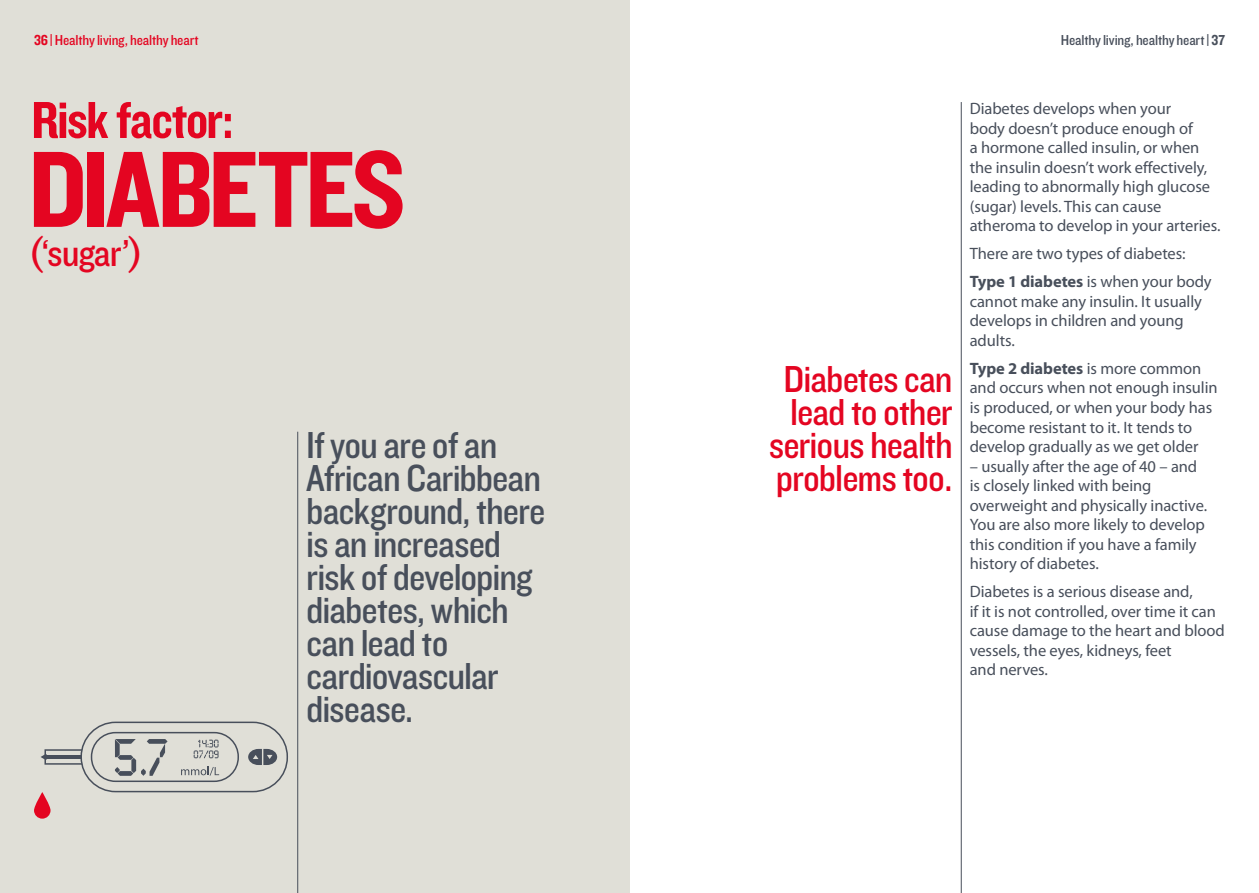
<style>
.page{position:relative;width:1259px;height:893px;background:#fff}
.page>*{position:absolute;margin:0;border:0;box-sizing:border-box;transform-origin:0 0}
.t1{font:112.5px "Knockout HTF50 Welterweight";color:#e40521}
.t2{font:54px "Knockout HTF50 Welterweight";letter-spacing:-.025em;color:#e40521}
.t3{font:39px/33px "Knockout HTF30 Junior Welterwt";letter-spacing:-.025em;color:#484f5b}
.t4{font:39px/33px "Knockout HTF30 Junior Welterwt";letter-spacing:-.025em;color:#e40521;text-align:center}
.t5{font:16.5px/19.5px "Myriad Pro";letter-spacing:-.005em;color:#484f5b}
.t6{font:15px "Knockout HTF30 Junior Welterwt";letter-spacing:-.01em;color:#e40521}
.t7{font:15px "Knockout HTF30 Junior Welterwt";letter-spacing:-.01em;color:#484f5b}
.s1{font-family:"Knockout HTF50 Welterweight"}
.s2{font-weight:700}
</style>
<div class="page">
<div style="left:0;top:0;width:629px;height:893px;background:#e0dfd7"></div>
<hr style="left:961px;top:102px;width:1px;height:791px;background:#484f5b">
<hr style="left:297px;top:432px;width:1px;height:461px;background:#484f5b">
<svg style="left:34px;top:792px;width:17px;height:27px"></svg>
<div style="left:44px;top:749px;width:72px;height:16px;background:#e0dfd7;border:2px solid #484f5b"></div>
<svg style="left:40px;top:753px;width:7px;height:8px"></svg>
<hr style="left:45px;top:755px;width:36px;height:4px;background:#484f5b">
<div style="left:81px;top:722px;width:206px;height:70px;background:#e0dfd7;border-radius:34px"></div>
<div style="left:80px;top:722px;width:208px;height:70px;border:2px solid #484f5b;border-radius:34px"></div>
<div style="left:91px;top:732px;width:148px;height:50px;border:2px solid #484f5b;border-radius:24px"></div>
<svg style="left:115px;top:739px;width:53px;height:37px"></svg>
<svg style="left:194px;top:740px;width:24px;height:18px"></svg>
<svg style="left:181px;top:767px;width:38px;height:9px"></svg>
<svg style="left:248px;top:749px;width:29px;height:16px"></svg>
<p class="t6" style="left:34px;top:32px;width:166px"><span class="s1">36</span> | Healthy living, healthy heart</p>
<p class="t7" style="left:1061px;top:32px;width:165px">Healthy living, healthy heart | <span class="s1">37</span></p>
<h2 class="t2" style="left:31px;top:92px;width:203px">Risk factor:</h2>
<h1 class="t1" style="left:28px;top:131px;width:99px">Diabete</h1>
<h1 class="t1" style="left:351px;top:131px;width:56px">s</h1>
<h3 class="t4" style="left:28px;top:238px;width:116px">(‘sugar’)</h3>
<h3 class="t3" style="left:306px;top:429px;width:241px">If you are of an<br>African Caribbean background, there is an increased risk of developing diabetes, which can lead to cardiovascular disease.</h3>
<h3 class="t4" style="left:769px;top:364px;width:185px">Diabetes can lead to other serious health problems too.</h3>
<p class="t5" style="left:969px;top:99px;width:252px">Diabetes develops when your<br>body doesn’t produce enough of<br>a hormone called insulin, or when the insulin doesn’t work effectively, leading to abnormally high glucose (sugar) levels. This can cause atheroma to develop in your arteries.</p>
<p class="t5" style="left:969px;top:240px;width:243px;line-height:28px">There are two types of diabetes:<br><span class="s2">Type 1 diabetes</span> is when your body</p>
<p class="t5" style="left:969px;top:292px;width:234px">cannot make any insulin. It usually develops in children and young adults.</p>
<p class="t5" style="left:969px;top:359px;width:249px"><span class="s2">Type 2 diabetes</span> is more common and occurs when not enough insulin is produced, or when your body has become resistant to it. It tends to develop gradually as we get older</p>
<p class="t5" style="left:969px;top:457px;width:239px">– usually after the age of 40 – and is closely linked with being overweight and physically inactive.<br>You are also more likely to develop this condition if you have a family history of diabetes.</p>
<p class="t5" style="left:969px;top:582px;width:256px">Diabetes is a serious disease and,<br>if it is not controlled, over time it can cause damage to the heart and blood vessels, the eyes, kidneys, feet<br>and nerves.</p>
</div>
